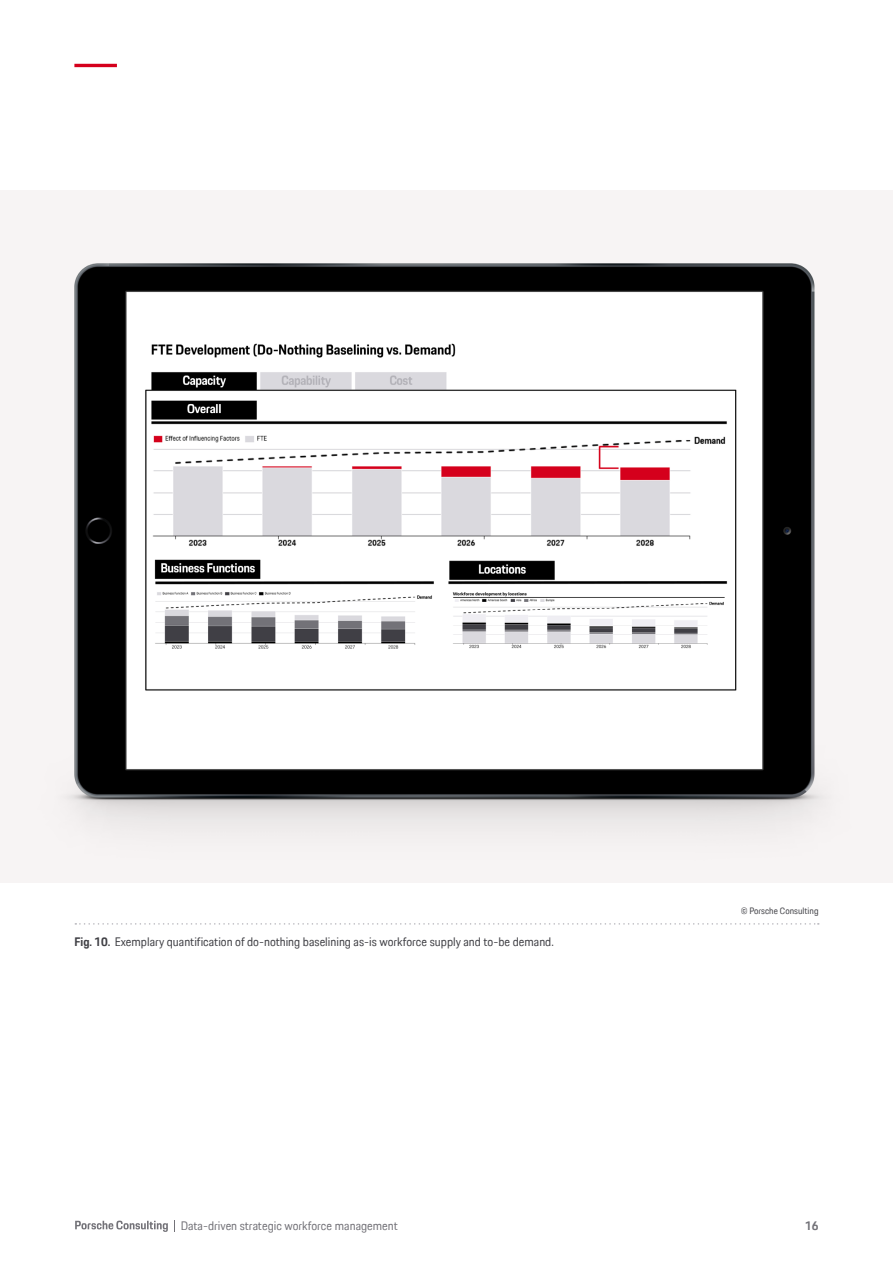
<style>
.page{position:relative;width:893px;height:1263px;background:#fff}
.page>*{position:absolute;margin:0;border:0;box-sizing:border-box;transform-origin:0 0}
.Bildunterschrift___8{font:12px "Porsche Next TT";color:#404045}
.t1{font:12px "Porsche Next TT";color:#737278}
.t2{font:700 12px "Porsche Next TT";color:#737278}
.Porsche_Consulting{font:9px "Porsche Next TT";color:#404045}
.s1{font-weight:700}
</style>
<div class="page">
<hr style="left:74px;top:64px;width:43px;height:3px;background:#d5001c">
<img style="left:0;top:190px;width:893px;height:693px">
<svg style="left:75px;top:1220px;width:93px;height:12px"></svg>
<svg style="left:174px;top:1220px;width:1px;height:12px"></svg>
<svg style="left:75px;top:923px;width:744px;height:2px"></svg>
<p class="Bildunterschrift___8" style="left:75px;top:934px;width:481px"><span class="s1">Fig. 10.</span> Exemplary quantification of do-nothing baselining as-is workforce supply and to-be demand.</p>
<p class="Porsche_Consulting" style="left:741px;top:904px;width:79px">© Porsche Consulting</p>
<p class="t1" style="left:181px;top:1217px;width:219px">Data-driven strategic workforce management</p>
<p class="t2" style="left:805px;top:1217px;width:15px">16</p>
</div>
